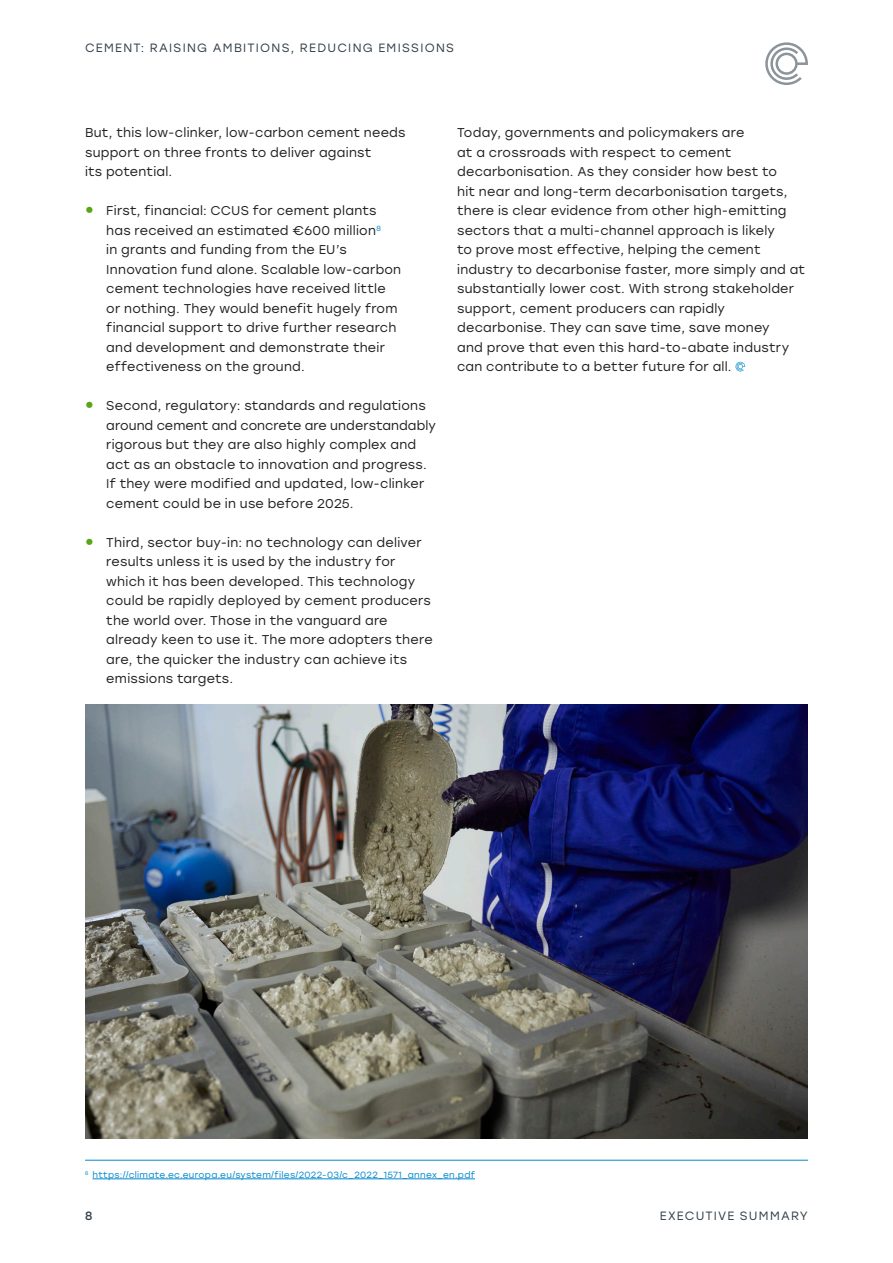
<style>
.page{position:relative;width:893px;height:1263px;background:#fff}
.page>*{position:absolute;margin:0;border:0;box-sizing:border-box;transform-origin:0 0}
.BODY{font:12.75px/19.5px "Stolzl";letter-spacing:.02em;color:#231f20}
.FOOTER_TITLE_RA{font:12px "Stolzl";letter-spacing:.11em;color:#323e48}
.t1{font:12px "Stolzl";color:#323e48}
.FOOTNOTES{font:9px "Stolzl";letter-spacing:.03em;color:#0088ce}
.s1{font-weight:700;font-size:18px;color:#58a618}
</style>
<div class="page">
<svg style="left:735px;top:362px;width:10px;height:9px"></svg>
<img style="left:85px;top:704px;width:723px;height:435px">
<hr style="left:92px;top:1178px;width:383px;height:1px;background:#0088ce">
<hr style="left:85px;top:1160px;width:723px;height:1px;background:#0088ce">
<svg style="left:765px;top:42px;width:43px;height:43px"></svg>
<p class="FOOTER_TITLE_RA" style="left:85px;top:39px;width:370px">CEMENT: RAISING AMBITIONS, REDUCING EMISSIONS</p>
<p class="BODY" style="left:85px;top:123px;width:322px">But, this low-clinker, low-carbon cement needs support on three fronts to deliver against<br>its potential.</p>
<p class="BODY" style="left:106px;top:201px;width:296px;text-indent:-21px"><span class="s1">•</span> First, financial: CCUS for cement plants has received an estimated €600 million<sup>8<br></sup>in grants and funding from the EU’s Innovation fund alone. Scalable low-carbon cement technologies have received little or nothing. They would benefit hugely from financial support to drive further research and development and demonstrate their effectiveness on the ground.</p>
<p class="BODY" style="left:106px;top:396px;width:331px;text-indent:-21px"><span class="s1">•</span> Second, regulatory: standards and regulations around cement and concrete are understandably rigorous but they are also highly complex and act as an obstacle to innovation and progress.<br>If they were modified and updated, low-clinker cement could be in use before 2025.</p>
<p class="BODY" style="left:106px;top:532px;width:328px;text-indent:-21px"><span class="s1">•</span> Third, sector buy-in: no technology can deliver results unless it is used by the industry for which it has been developed. This technology could be rapidly deployed by cement producers the world over. Those in the vanguard are already keen to use it. The more adopters there are, the quicker the industry can achieve its emissions targets.</p>
<p class="BODY" style="left:457px;top:123px;width:350px">Today, governments and policymakers are<br>at a crossroads with respect to cement decarbonisation. As they consider how best to<br>hit near and long-term decarbonisation targets, there is clear evidence from other high-emitting sectors that a multi-channel approach is likely<br>to prove most effective, helping the cement industry to decarbonise faster, more simply and at substantially lower cost. With strong stakeholder support, cement producers can rapidly decarbonise. They can save time, save money<br>and prove that even this hard-to-abate industry can contribute to a better future for all.</p>
<p class="FOOTNOTES" style="left:85px;top:1168px;width:391px"><sup>8</sup> https://climate.ec.europa.eu/system/files/2022-03/c_2022_1571_annex_en.pdf</p>
<p class="t1" style="left:85px;top:1208px;width:9px">8</p>
<p class="FOOTER_TITLE_RA" style="left:660px;top:1208px;width:150px">EXECUTIVE SUMMARY</p>
</div>
